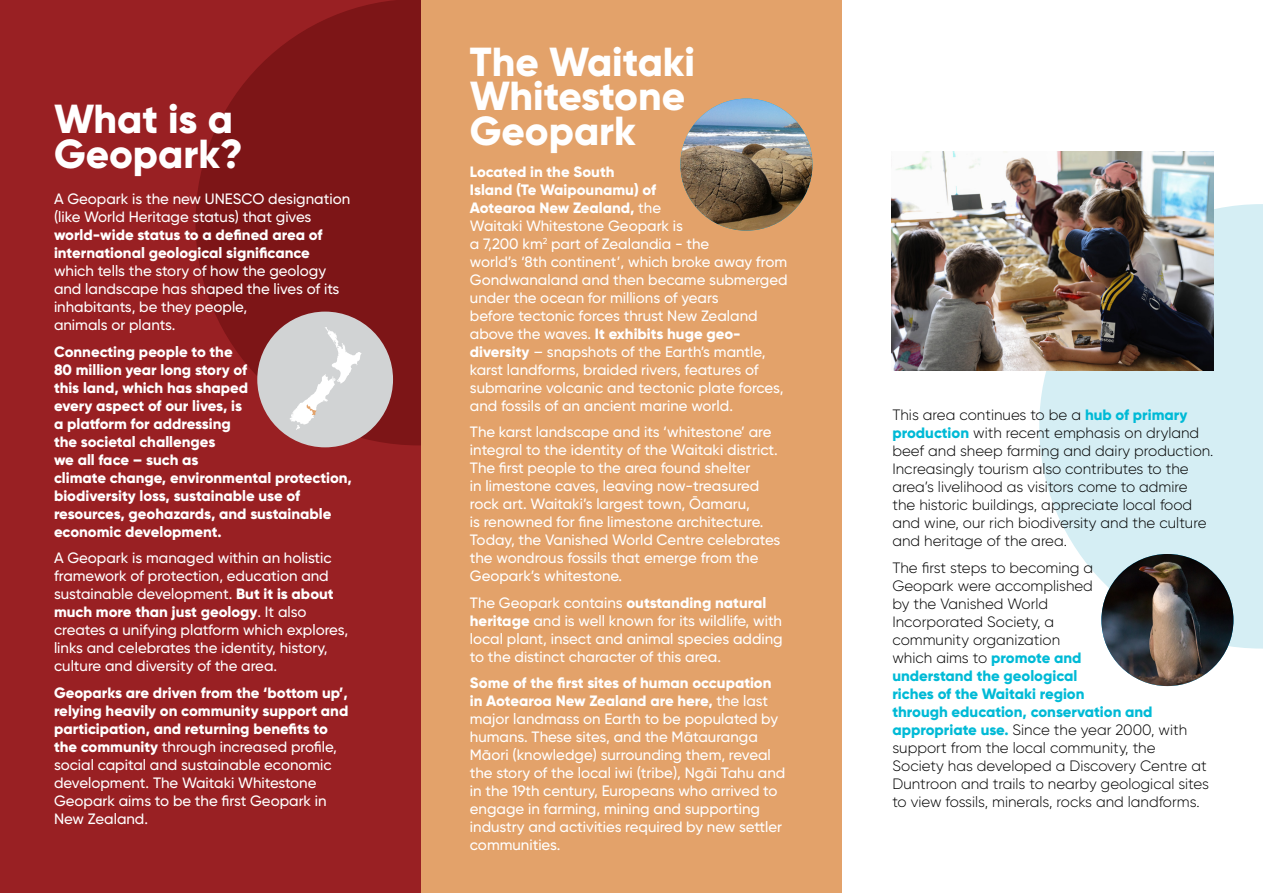
<style>
.page{position:relative;width:1263px;height:893px;background:#fff}
.page>*{position:absolute;margin:0;border:0;box-sizing:border-box;transform-origin:0 0}
.t1{font:800 40.5px/34.5px "Gilroy";color:#fff}
.t2{font:500 15px/18px "Gilroy";color:#fff}
.t3{font:300 15px/18px "Gilroy";color:#000}
.t4{font:800 15px/18px "Gilroy";color:#fff}
.s1{font-weight:800}
.s2{font-weight:800;color:#00bad6}
</style>
<div class="page">
<div style="left:421px;top:0;width:421px;height:893px;background:#e3a26a"></div>
<div style="left:0;top:0;width:421px;height:893px;background:#992023"></div>
<svg style="left:195px;top:0;width:226px;height:445px;fill:#7d1517"></svg>
<svg style="left:1039px;top:204px;width:224px;height:445px;background:#d8eef3"></svg>
<svg style="left:257px;top:312px;width:136px;height:135px;background:#c4aeaf"></svg>
<img style="left:680px;top:99px;width:132px;height:132px;border-radius:66px">
<img style="left:1101px;top:554px;width:132px;height:132px;border-radius:66px">
<img style="left:891px;top:152px;width:322px;height:218px">
<h1 class="t1" style="left:54px;top:102px;width:190px">What is a<br>Geopark?</h1>
<p class="t2" style="left:54px;top:190px;width:298px">A Geopark is the new UNESCO designation (like World Heritage status) that gives</p>
<p class="t4" style="left:54px;top:226px;width:270px">world-wide status to a defined area of international geological significance</p>
<p class="t2" style="left:54px;top:262px;width:287px">which tells the story of how the geology and landscape has shaped the lives of its inhabitants, be they people,<br>animals or plants.</p>
<p class="t4" style="left:54px;top:342px;width:299px">Connecting people to the<br>80 million year long story of<br>this land, which has shaped<br>every aspect of our lives, is<br>a platform for addressing<br>the societal challenges<br>we all face – such as<br>climate change, environmental protection, biodiversity loss, sustainable use of resources, geohazards, and sustainable economic development.</p>
<p class="t2" style="left:54px;top:549px;width:296px">A Geopark is managed within an holistic framework of protection, education and sustainable development. <span class="s1">But it is about much more than just geology</span>. It also creates a unifying platform which explores, links and celebrates the identity, history, culture and diversity of the area.</p>
<p class="t2" style="left:54px;top:683px;width:296px"><span class="s1">Geoparks are driven from the ‘bottom up’, relying heavily on community support and participation, and returning benefits to the community</span> through increased profile, social capital and sustainable economic development. The Waitaki Whitestone Geopark aims to be the first Geopark in New Zealand.</p>
<h1 class="t1" style="left:470px;top:44px;width:227px">The Waitaki<br>Whitestone<br>Geopark</h1>
<p class="t2" style="left:470px;top:162px;width:319px"><span class="s1">Located in the South<br>Island (Te Waipounamu) of<br>Aotearoa New Zealand,</span> the<br>Waitaki Whitestone Geopark is<br>a 7,200 km<sup>2</sup> part of Zealandia - the<br>world’s ‘8th continent’, which broke away from Gondwanaland and then became submerged under the ocean for millions of years<br>before tectonic forces thrust New Zealand above the waves. <span class="s1">It exhibits huge geo&shy;diversity</span> – snapshots of the Earth’s mantle, karst landforms, braided rivers, features of submarine volcanic and tectonic plate forces, and fossils of an ancient marine world.</p>
<p class="t2" style="left:470px;top:423px;width:312px">The karst landscape and its ‘whitestone’ are integral to the identity of the Waitaki district.<br>The first people to the area found shelter<br>in limestone caves, leaving now-treasured rock art. Waitaki’s largest town, Ōamaru,<br>is renowned for fine limestone architecture.<br>Today, the Vanished World Centre celebrates the wondrous fossils that emerge from the Geopark’s whitestone.</p>
<p class="t2" style="left:470px;top:593px;width:314px">The Geopark contains <span class="s1">outstanding natural heritage</span> and is well known for its wildlife, with local plant, insect and animal species adding to the distinct character of this area.</p>
<p class="t2" style="left:470px;top:674px;width:317px"><span class="s1">Some of the first sites of human occupation in Aotearoa New Zealand are here,</span> the last major landmass on Earth to be populated by humans. These sites, and the Mātauranga Māori (knowledge) surrounding them, reveal the story of the local iwi (tribe), Ngāi Tahu and in the 19th century, Europeans who arrived to engage in farming, mining and supporting industry and activities required by new settler communities.</p>
<p class="t3" style="left:892px;top:406px;width:323px">This area continues to be a <span class="s2">hub of primary production</span> with recent emphasis on dryland beef and sheep farming and dairy production.<br>Increasingly tourism also contributes to the area’s livelihood as visitors come to admire the historic buildings, appreciate local food and wine, our rich biodiversity and the culture and heritage of the area.</p>
<p class="t3" style="left:892px;top:559px;width:318px">The first steps to becoming a<br>Geopark were accomplished<br>by the Vanished World<br>Incorporated Society, a<br>community organization<br>which aims to <span class="s2">promote and<br>understand the geological<br>riches of the Waitaki region<br>through education, conservation and appropriate use.</span> Since the year 2000, with support from the local community, the Society has developed a Discovery Centre at Duntroon and trails to nearby geological sites to view fossils, minerals, rocks and landforms.</p>
</div>
